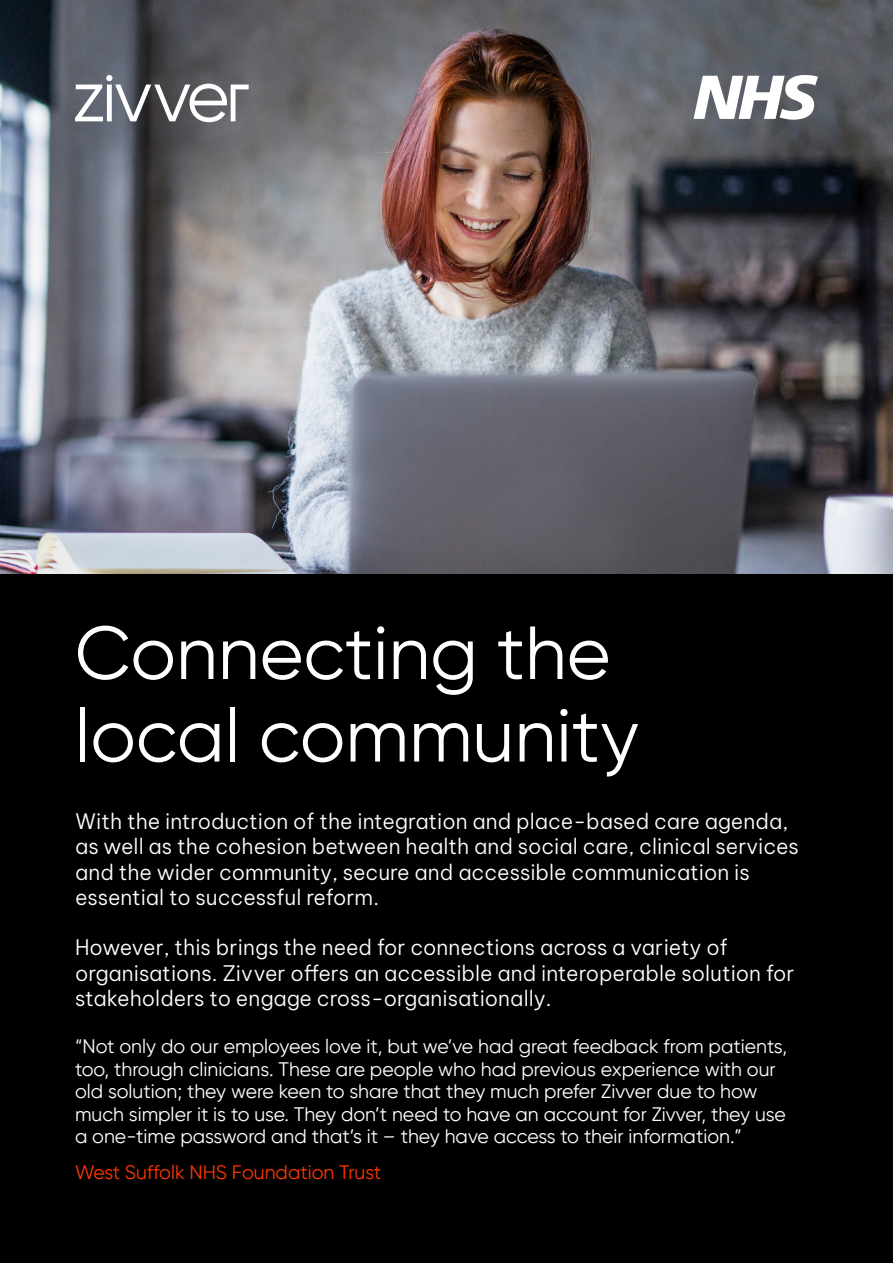
<style>
.page{position:relative;width:893px;height:1263px;background:#fff}
.page>*{position:absolute;margin:0;border:0;box-sizing:border-box;transform-origin:0 0}
.t1{font:75px/82.5px "Gilroy";color:#fff}
.t2{font:300 21px/25.2px "Be Vietnam Pro";color:#fff}
.t3{font:19.5px/22.5px "Gilroy";color:#fff}
.t4{font:19.5px "Gilroy";color:#ff3600}
</style>
<div class="page">
<img style="left:0;top:0;width:893px;height:574px">
<div style="left:0;top:574px;width:893px;height:689px;background:#000"></div>
<svg style="left:75px;top:75px;width:174px;height:47px"></svg>
<svg style="left:693px;top:75px;width:125px;height:45px"></svg>
<h1 class="t1" style="left:75px;top:611px;width:565px">Connecting the local community</h1>
<p class="t2" style="left:75px;top:807px;width:725px">With the introduction of the integration and place-based care agenda, as well as the cohesion between health and social care, clinical services and the wider community, secure and accessible communication is essential to successful reform.</p>
<p class="t2" style="left:75px;top:933px;width:721px">However, this brings the need for connections across a variety of organisations. Zivver offers an accessible and interoperable solution for stakeholders to engage cross-organisationally.</p>
<p class="t3" style="left:75px;top:1035px;width:714px">“Not only do our employees love it, but we’ve had great feedback from patients, too, through clinicians. These are people who had previous experience with our old solution; they were keen to share that they much prefer Zivver due to how much simpler it is to use. They don’t need to have an account for Zivver, they use a one-time password and that’s it – they have access to their information.”</p>
<p class="t4" style="left:75px;top:1160px;width:308px">West Suffolk NHS Foundation Trust</p>
</div>
